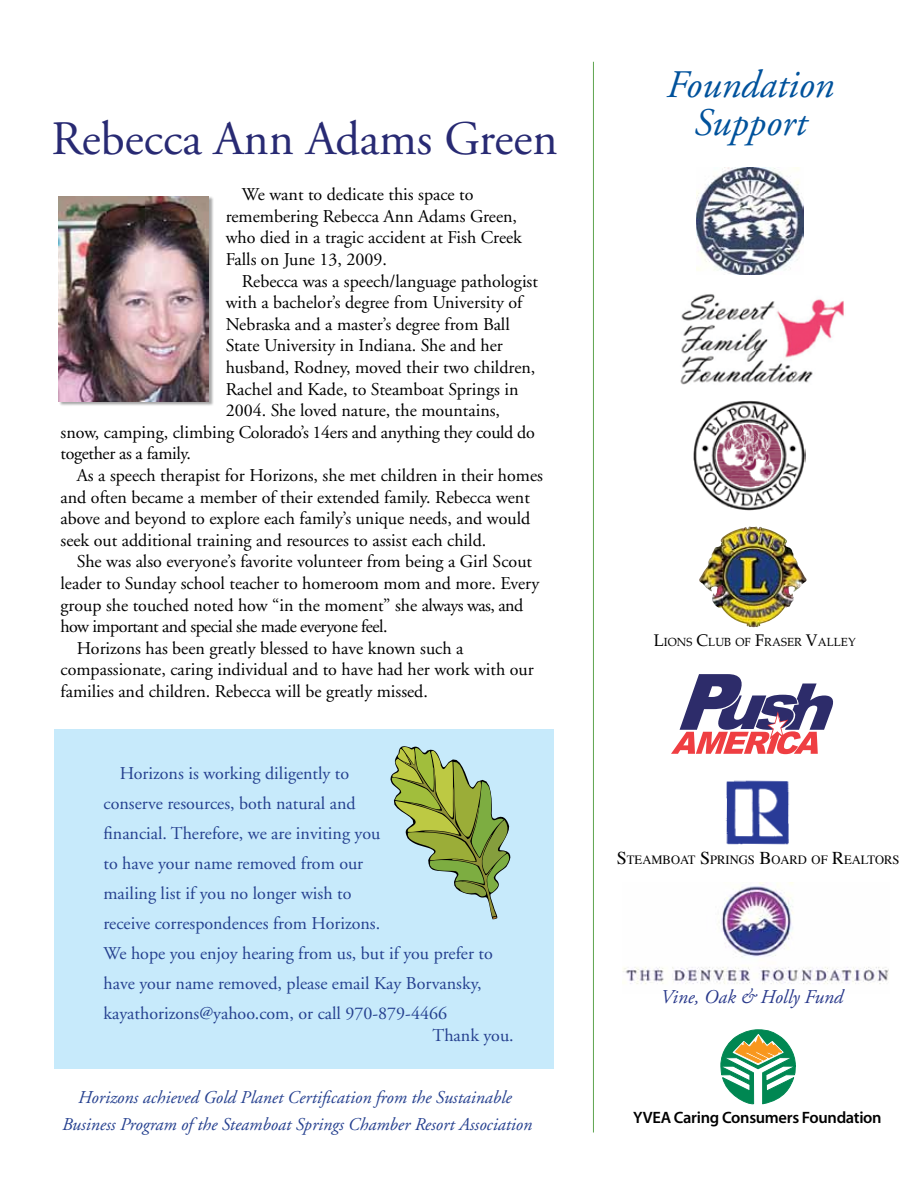
<style>
.page{position:relative;width:918px;height:1188px;background:#fff}
.page>*{position:absolute;margin:0;border:0;box-sizing:border-box;transform-origin:0 0}
.t1{font:48px "Adobe Garamond";color:#282a73}
.t2{font:italic 39px/37.5px "Adobe Garamond";color:#00529c;text-align:center}
.t3{font:italic 19.5px "Adobe Garamond Pro";color:#29398b}
.t4{font:18px/21.6px "Adobe Garamond";color:#000}
.t5{font:18px/30px "Adobe Garamond";color:#25408f}
.t6{font:italic 18px/27px "Adobe Garamond";color:#25408f;text-align:center}
.t7{font:18px "Adobe Garamond";letter-spacing:-.02em;color:#000}
.t8{font:18px "Adobe Garamond";letter-spacing:-.03em;color:#000}
.t9{font:16.5px "Myriad MM 565 600";letter-spacing:-.02em;color:#000}
.t10{font:12.6px "Times";color:#000}
.t11{font:11.55px "Palatino";color:#000}
.s1{font-size:16.5px}
.s2{font-size:18px}
</style>
<div class="page">
<div style="left:54px;top:729px;width:500px;height:340px;background:#c7eafb"></div>
<img style="left:623px;top:882px;width:266px;height:102px">
<div style="left:59px;top:196px;width:155px;height:210px;background:#000;opacity:.35"></div>
<img style="left:59px;top:196px;width:150px;height:205px">
<hr style="left:593px;top:62px;width:1px;height:1070px;background:#5da44e">
<img style="left:696px;top:167px;width:107px;height:108px">
<svg style="left:671px;top:674px;width:162px;height:80px"></svg>
<img style="left:693px;top:400px;width:112px;height:111px">
<img style="left:699px;top:527px;width:92px;height:100px">
<img style="left:680px;top:294px;width:164px;height:91px">
<svg style="left:720px;top:1030px;width:76px;height:74px"></svg>
<img style="left:726px;top:780px;width:63px;height:65px">
<svg style="left:390px;top:746px;width:120px;height:173px"></svg>
<h1 class="t1" style="left:52px;top:114px;width:508px">Rebecca Ann Adams Green</h1>
<p class="t4" style="left:226px;top:184px;width:298px;text-indent:16px">We want to dedicate this space to remembering Rebecca Ann Adams Green, who died in a tragic accident at Fish Creek Falls on June 13, 2009.</p>
<p class="t4" style="left:242px;top:271px;width:298px">Rebecca was a speech/language pathologist</p>
<p class="t4" style="left:226px;top:292px;width:298px">with a bachelor’s degree from University of</p>
<p class="t4" style="left:226px;top:314px;width:286px">Nebraska and a master’s degree from Ball</p>
<p class="t4" style="left:226px;top:335px;width:279px">State University in Indiana. She and her</p>
<p class="t4" style="left:226px;top:357px;width:311px">husband, Rodney, moved their two children,</p>
<p class="t4" style="left:226px;top:379px;width:294px">Rachel and Kade, to Steamboat Springs in</p>
<p class="t4" style="left:226px;top:400px;width:276px">2004. She loved nature, the mountains,</p>
<p class="t7" style="left:61px;top:423px;width:476px">snow, camping, climbing Colorado’s 14ers and anything they could do</p>
<p class="t7" style="left:61px;top:444px;width:132px">together as a family.</p>
<p class="t4" style="left:77px;top:465px;width:468px">As a speech therapist for Horizons, she met children in their homes</p>
<p class="t4" style="left:61px;top:487px;width:471px">and often became a member of their extended family. Rebecca went</p>
<p class="t4" style="left:61px;top:508px;width:471px">above and beyond to explore each family’s unique needs, and would</p>
<p class="t4" style="left:61px;top:530px;width:427px">seek out additional training and resources to assist each child.</p>
<p class="t4" style="left:77px;top:551px;width:457px">She was also everyone’s favorite volunteer from being a Girl Scout</p>
<p class="t4" style="left:61px;top:573px;width:480px">leader to Sunday school teacher to homeroom mom and more. Every</p>
<p class="t4" style="left:61px;top:595px;width:464px">group she touched noted how “in the moment” she always was, and</p>
<p class="t8" style="left:61px;top:617px;width:329px">how important and special she made everyone feel.</p>
<p class="t4" style="left:77px;top:638px;width:388px">Horizons has been greatly blessed to have known such a</p>
<p class="t4" style="left:61px;top:659px;width:475px">compassionate, caring individual and to have had her work with our</p>
<p class="t4" style="left:61px;top:681px;width:369px">families and children. Rebecca will be greatly missed.</p>
<p class="t5" style="left:104px;top:759px;width:391px;text-indent:16px">Horizons is working diligently to<br>conserve resources, both natural and<br>financial. Therefore, we are inviting you<br>to have your name removed from our<br>mailing list if you no longer wish to<br>receive correspondences from Horizons.<br>We hope you enjoy hearing from us, but if you prefer to have your name removed, please email Kay Borvansky, kayathorizons@yahoo.com, or call 970-879-4466</p>
<p class="t5" style="left:432px;top:1021px;width:83px">Thank you.</p>
<p class="t6" style="left:62px;top:1084px;width:472px">Horizons achieved Gold Planet Certification from the Sustainable<br>Business Program of the Steamboat Springs Chamber Resort Association</p>
<h2 class="t2" style="left:667px;top:67px;width:169px">Foundation<br>Support</h2>
<p class="t11" style="left:654px;top:635px;width:203px"><span class="s1">L</span>IONS <span class="s1">C</span>LUB OF <span class="s1">F</span>RASER <span class="s1">V</span>ALLEY</p>
<p class="t10" style="left:617px;top:848px;width:283px"><span class="s2">S</span>TEAMBOAT <span class="s2">S</span>PRINGS <span class="s2">B</span>OARD OF <span class="s2">R</span>EALTORS</p>
<p class="t3" style="left:661px;top:986px;width:184px">Vine, Oak &amp; Holly Fund</p>
<p class="t9" style="left:633px;top:1109px;width:250px">YVEA Caring Consumers Foundation</p>
</div>
